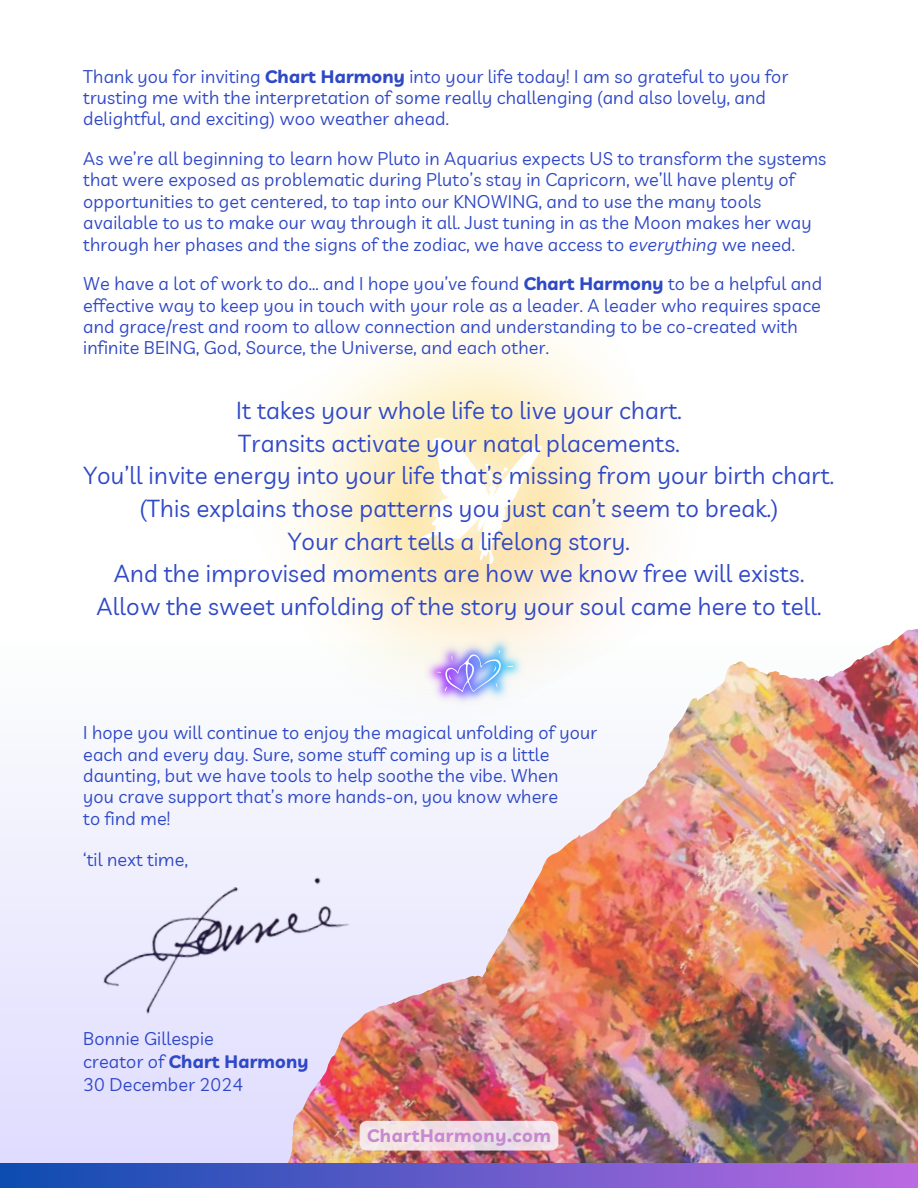
<style>
.page{position:relative;width:918px;height:1188px;background:#fff}
.page>*{position:absolute;margin:0;border:0;box-sizing:border-box;transform-origin:0 0}
.t1{font:24px/32.7px "Livvic";letter-spacing:.01em;color:#2f48c6;text-align:center}
.t2{font:18px/21.3px "Livvic";letter-spacing:.01em;color:#2f48c6}
.t3{font:700 18px "Livvic";letter-spacing:.01em;color:#2f48c6}
.t4{font:700 18px "Livvic";letter-spacing:.035em;color:#c789cf}
.s1{font-weight:700}
.s2{font-style:italic}
.s3{font-weight:400}
</style>
<div class="page">
<img style="left:0;top:779px;width:918px;height:384px">
<img style="left:395px;top:629px;width:523px;height:374px">
<div style="left:0;top:1164px;width:918px;height:24px;background:linear-gradient(to right,#0c4cb0,#bd6ae2)"></div>
<img style="left:92px;top:870px;width:268px;height:151px">
<img style="left:292px;top:326px;width:454px;height:448px">
<img style="left:320px;top:334px;width:321px;height:316px">
<svg style="left:380px;top:424px;width:200px;height:145px"></svg>
<img style="left:421px;top:634px;width:106px;height:73px">
<svg style="left:360px;top:1121px;width:198px;height:30px;background:#efdde4"></svg>
<p class="t2" style="left:83px;top:65px;width:707px">Thank you for inviting <span class="s1">Chart Harmony</span> into your life today! I am so grateful to you for trusting me with the interpretation of some really challenging (and also lovely, and delightful, and exciting) woo weather ahead.</p>
<p class="t2" style="left:83px;top:148px;width:745px">As we’re all beginning to learn how Pluto in Aquarius expects US to transform the systems that were exposed as problematic during Pluto’s stay in Capricorn, we’ll have plenty of opportunities to get centered, to tap into our KNOWING, and to use the many tools available to us to make our way through it all. Just tuning in as the Moon makes her way through her phases and the signs of the zodiac, we have access to <span class="s2">everything</span> we need.</p>
<p class="t2" style="left:83px;top:273px;width:740px">We have a lot of work to do... and I hope you’ve found <span class="s1">Chart Harmony</span> to be a helpful and effective way to keep you in touch with your role as a leader. A leader who requires space and grace/rest and room to allow connection and understanding to be co-created with infinite BEING, God, Source, the Universe, and each other.</p>
<p class="t1" style="left:84px;top:394px;width:752px">It takes your whole life to live your chart.<br>Transits activate your natal placements.<br>You’ll invite energy into your life that’s missing from your birth chart. (This explains those patterns you just can’t seem to break.)<br>Your chart tells a lifelong story.<br>And the improvised moments are how we know free will exists.<br>Allow the sweet unfolding of the story your soul came here to tell.</p>
<p class="t2" style="left:83px;top:722px;width:516px">I hope you will continue to enjoy the magical unfolding of your each and every day. Sure, some stuff coming up is a little daunting, but we have tools to help soothe the vibe. When</p>
<h1 class="t2" style="left:83px;top:786px;width:477px">you crave support that’s more hands-on, you know where</h1>
<p class="t2" style="left:83px;top:807px;width:89px">to find me!</p>
<p class="t2" style="left:83px;top:848px;width:106px">‘til next time,</p>
<p class="t2" style="left:83px;top:1027px;width:132px">Bonnie Gillespie</p>
<p class="t3" style="left:83px;top:1050px;width:227px"><span class="s3">creator of</span> Chart Harmony</p>
<p class="t2" style="left:83px;top:1074px;width:162px">30 December 2024</p>
<p class="t4" style="left:367px;top:1124px;width:185px">ChartHarmony.com</p>
</div>
